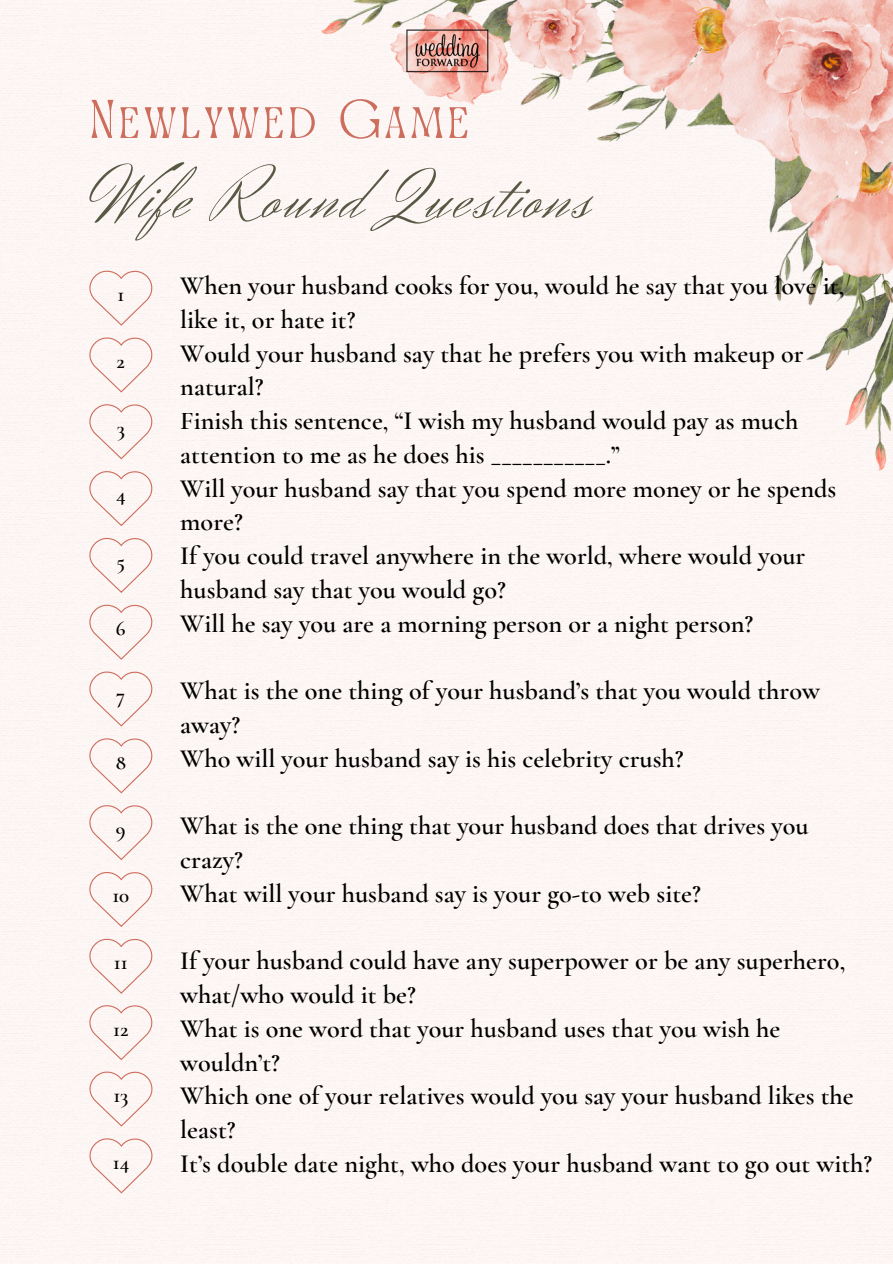
<style>
.page{position:relative;width:893px;height:1264px;background:#fff}
.page>*{position:absolute;margin:0;border:0;box-sizing:border-box;transform-origin:0 0}
.t1{font:72px "Herr Von Muellerhoff";letter-spacing:.05em;color:#575944}
.t2{font:54px "Awesome Lathusca";color:#cd6e5d}
.t3{font:600 26.25px/33.8px "Cormorant Garamond";color:#000}
.t4{font:600 21px "Cormorant Garamond";color:#000}
</style>
<div class="page">
<img style="left:321px;top:0;width:571px;height:470px">
<svg style="left:89px;top:271px;width:63px;height:55px"></svg>
<svg style="left:89px;top:337px;width:63px;height:55px"></svg>
<svg style="left:89px;top:404px;width:63px;height:55px"></svg>
<svg style="left:89px;top:471px;width:63px;height:55px"></svg>
<svg style="left:89px;top:538px;width:63px;height:55px"></svg>
<svg style="left:89px;top:604px;width:63px;height:56px"></svg>
<svg style="left:89px;top:671px;width:63px;height:55px"></svg>
<svg style="left:89px;top:738px;width:63px;height:55px"></svg>
<svg style="left:89px;top:805px;width:63px;height:55px"></svg>
<svg style="left:89px;top:872px;width:63px;height:55px"></svg>
<svg style="left:89px;top:938px;width:63px;height:55px"></svg>
<svg style="left:89px;top:1005px;width:63px;height:55px"></svg>
<svg style="left:89px;top:1071px;width:63px;height:55px"></svg>
<svg style="left:89px;top:1138px;width:63px;height:55px"></svg>
<img style="left:392px;top:26px;width:109px;height:47px">
<svg style="left:92px;top:99px;width:21px;height:39px"></svg>
<svg style="left:120px;top:107px;width:18px;height:31px"></svg>
<svg style="left:145px;top:107px;width:31px;height:31px"></svg>
<svg style="left:205px;top:107px;width:17px;height:31px"></svg>
<svg style="left:228px;top:107px;width:30px;height:31px"></svg>
<svg style="left:265px;top:107px;width:18px;height:31px"></svg>
<svg style="left:290px;top:107px;width:25px;height:31px"></svg>
<div style="left:340px;top:98px;width:39px;height:41px;background:#fcf6f4"></div>
<svg style="left:385px;top:106px;width:20px;height:32px"></svg>
<svg style="left:411px;top:107px;width:31px;height:31px"></svg>
<svg style="left:449px;top:107px;width:18px;height:31px"></svg>
<p class="t2" style="left:180px;top:85px;width:23px">●</p>
<p class="t1" style="left:89px;top:151px;width:501px">Wife Round Questions</p>
<p class="t4" style="left:117px;top:281px;width:8px">1</p>
<p class="t4" style="left:117px;top:348px;width:10px">2</p>
<p class="t4" style="left:117px;top:415px;width:10px">3</p>
<p class="t4" style="left:116px;top:482px;width:11px">4</p>
<p class="t4" style="left:116px;top:549px;width:10px">5</p>
<p class="t4" style="left:116px;top:615px;width:11px">6</p>
<p class="t4" style="left:116px;top:682px;width:11px">7</p>
<p class="t4" style="left:116px;top:749px;width:12px">8</p>
<p class="t4" style="left:116px;top:816px;width:11px">9</p>
<p class="t4" style="left:112px;top:882px;width:18px">10</p>
<p class="t4" style="left:114px;top:949px;width:15px">11</p>
<p class="t4" style="left:113px;top:1016px;width:17px">12</p>
<p class="t4" style="left:113px;top:1082px;width:17px">13</p>
<p class="t4" style="left:113px;top:1149px;width:18px">14</p>
<p class="t3" style="left:180px;top:269px;width:665px">When your husband cooks for you, would he say that you love it, like it, or hate it?</p>
<p class="t3" style="left:180px;top:336px;width:625px">Would your husband say that he prefers you with makeup or natural?</p>
<p class="t3" style="left:180px;top:404px;width:619px">Finish this sentence, “I wish my husband would pay as much attention to me as he does his ___________.”</p>
<p class="t3" style="left:180px;top:471px;width:657px">Will your husband say that you spend more money or he spends more?</p>
<p class="t3" style="left:180px;top:539px;width:626px">If you could travel anywhere in the world, where would your husband say that you would go?</p>
<p class="t3" style="left:180px;top:606px;width:574px">Will he say you are a morning person or a night person?</p>
<p class="t3" style="left:180px;top:674px;width:641px">What is the one thing of your husband’s that you would throw away?</p>
<p class="t3" style="left:180px;top:741px;width:505px">Who will your husband say is his celebrity crush?</p>
<p class="t3" style="left:180px;top:809px;width:630px">What is the one thing that your husband does that drives you crazy?</p>
<p class="t3" style="left:180px;top:876px;width:522px">What will your husband say is your go-to web site?</p>
<p class="t3" style="left:180px;top:944px;width:666px">If your husband could have any superpower or be any superhero, what/who would it be?</p>
<p class="t3" style="left:180px;top:1011px;width:601px">What is one word that your husband uses that you wish he wouldn’t?</p>
<p class="t3" style="left:180px;top:1079px;width:675px">Which one of your relatives would you say your husband likes the least?</p>
<p class="t3" style="left:180px;top:1146px;width:693px">It’s double date night, who does your husband want to go out with?</p>
</div>
